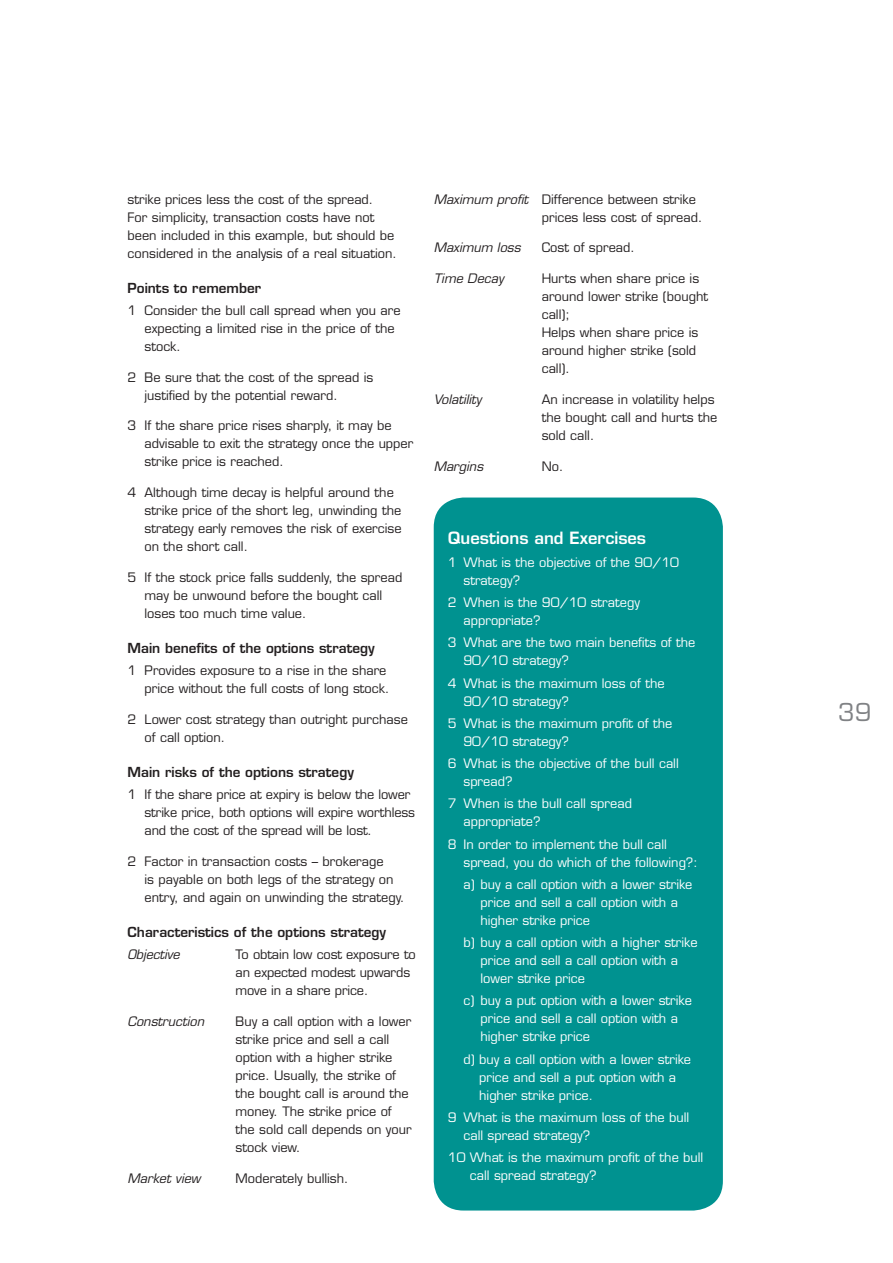
<style>
.page{position:relative;width:893px;height:1263px;background:#fff}
.page>*{position:absolute;margin:0;border:0;box-sizing:border-box;transform-origin:0 0}
.t1{font:24px "Eurostile LT";color:#808285}
.t2{font:600 16.5px "Eurostile LT";color:#fff}
.t3{font:600 13.5px "Eurostile LT";color:#231f20}
.t4{font:12.75px/18px "Eurostile LT";color:#231f20}
.t5{font:12.75px/18px "Eurostile LT";color:#fff}
.t6{font:italic 12.75px "Eurostile LT";color:#231f20}
.s1{font-style:italic}
</style>
<div class="page">
<div style="left:434px;top:497px;width:289px;height:713px;background:#009290;border-radius:30px"></div>
<p class="t4" style="left:128px;top:190px;width:271px">strike prices less the cost of the spread.<br>For simplicity, transaction costs have not been included in this example, but should be considered in the analysis of a real situation.</p>
<p class="t3" style="left:128px;top:279px;width:135px">Points to remember</p>
<p class="t4" style="left:145px;top:301px;width:258px;text-indent:-17px">1 Consider the bull call spread when you are expecting a limited rise in the price of the stock.</p>
<p class="t4" style="left:145px;top:368px;width:230px;text-indent:-17px">2 Be sure that the cost of the spread is justified by the potential reward.</p>
<p class="t4" style="left:145px;top:417px;width:270px;text-indent:-17px">3 If the share price rises sharply, it may be advisable to exit the strategy once the upper strike price is reached.</p>
<p class="t4" style="left:145px;top:484px;width:259px;text-indent:-17px">4 Although time decay is helpful around the strike price of the short leg, unwinding the strategy early removes the risk of exercise on the short call.</p>
<p class="t4" style="left:145px;top:568px;width:259px;text-indent:-17px">5 If the stock price falls suddenly, the spread may be unwound before the bought call loses too much time value.</p>
<p class="t3" style="left:128px;top:639px;width:249px">Main benefits of the options strategy</p>
<p class="t4" style="left:128px;top:662px;width:263px;text-align:right">1 Provides exposure to a rise in the share price without the full costs of long stock.</p>
<p class="t4" style="left:145px;top:710px;width:265px;text-indent:-17px">2 Lower cost strategy than outright purchase of call option.</p>
<p class="t3" style="left:128px;top:763px;width:228px">Main risks of the options strategy</p>
<p class="t4" style="left:145px;top:786px;width:272px;text-indent:-17px">1 If the share price at expiry is below the lower strike price, both options will expire worthless and the cost of the spread will be lost.</p>
<p class="t4" style="left:145px;top:852px;width:261px;text-indent:-17px">2 Factor in transaction costs – brokerage<br>is payable on both legs of the strategy on entry, and again on unwinding the strategy.</p>
<p class="t3" style="left:128px;top:924px;width:260px">Characteristics of the options strategy</p>
<p class="t6" style="left:128px;top:947px;width:54px">Objective</p>
<p class="t4" style="left:236px;top:946px;width:182px">To obtain low cost exposure to an expected modest upwards move in a share price.</p>
<p class="t6" style="left:128px;top:1014px;width:78px">Construction</p>
<p class="t4" style="left:236px;top:1012px;width:178px">Buy a call option with a lower strike price and sell a call option with a higher strike price. Usually, the strike of the bought call is around the money. The strike price of the sold call depends on your stock view.</p>
<p class="t6" style="left:128px;top:1170px;width:75px">Market view</p>
<p class="t4" style="left:236px;top:1169px;width:114px">Moderately bullish.</p>
<p class="t4" style="left:542px;top:190px;width:162px;text-indent:-108px"><span class="s1">Maximum profit</span> Difference between strike prices less cost of spread.</p>
<p class="t6" style="left:434px;top:240px;width:88px">Maximum loss</p>
<p class="t4" style="left:542px;top:239px;width:95px">Cost of spread.</p>
<p class="t6" style="left:434px;top:271px;width:71px">Time Decay</p>
<p class="t4" style="left:542px;top:270px;width:168px">Hurts when share price is around lower strike (bought call);<br>Helps when share price is around higher strike (sold call).</p>
<p class="t6" style="left:434px;top:392px;width:49px">Volatility</p>
<p class="t4" style="left:542px;top:390px;width:177px">An increase in volatility helps the bought call and hurts the sold call.</p>
<p class="t6" style="left:434px;top:458px;width:51px">Margins</p>
<p class="t4" style="left:542px;top:457px;width:23px">No.</p>
<p class="t2" style="left:448px;top:528px;width:200px">Questions and Exercises</p>
<p class="t5" style="left:463px;top:553px;width:217px;text-indent:-16px">1 What is the objective of the 90/10 strategy?</p>
<p class="t5" style="left:463px;top:593px;width:178px;text-indent:-16px">2 When is the 90/10 strategy appropriate?</p>
<p class="t5" style="left:463px;top:634px;width:233px;text-indent:-16px">3 What are the two main benefits of the<br>90/10 strategy?</p>
<p class="t5" style="left:463px;top:674px;width:203px;text-indent:-16px">4 What is the maximum loss of the<br>90/10 strategy?</p>
<p class="t5" style="left:463px;top:714px;width:210px;text-indent:-16px">5 What is the maximum profit of the<br>90/10 strategy?</p>
<p class="t5" style="left:463px;top:754px;width:217px;text-indent:-16px">6 What is the objective of the bull call spread?</p>
<p class="t5" style="left:463px;top:795px;width:170px;text-indent:-16px">7 When is the bull call spread appropriate?</p>
<p class="t5" style="left:463px;top:835px;width:236px;text-indent:-16px">8 In order to implement the bull call spread, you do which of the following?:</p>
<p class="t5" style="left:480px;top:875px;width:213px;text-indent:-17px">a) buy a call option with a lower strike price and sell a call option with a higher strike price</p>
<p class="t5" style="left:480px;top:933px;width:219px;text-indent:-17px">b) buy a call option with a higher strike price and sell a call option with a lower strike price</p>
<p class="t5" style="left:480px;top:992px;width:213px;text-indent:-17px">c) buy a put option with a lower strike price and sell a call option with a higher strike price</p>
<p class="t5" style="left:479px;top:1050px;width:213px;text-indent:-16px">d) buy a call option with a lower strike price and sell a put option with a higher strike price.</p>
<p class="t5" style="left:463px;top:1108px;width:227px;text-indent:-16px">9 What is the maximum loss of the bull call spread strategy?</p>
<p class="t5" style="left:470px;top:1148px;width:235px;text-indent:-22px">10 What is the maximum profit of the bull call spread strategy?</p>
<h1 class="t1" style="left:838px;top:697px;width:35px">39</h1>
</div>
